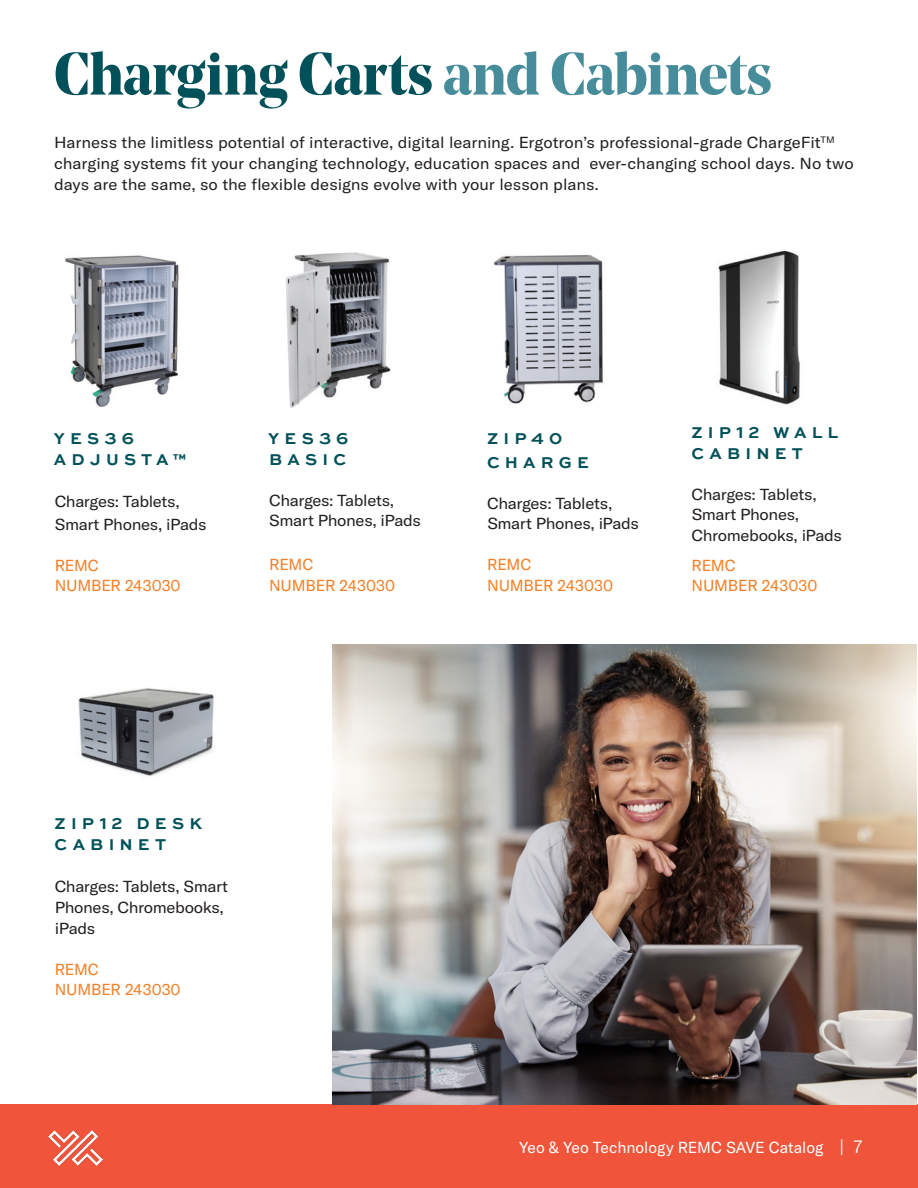
<style>
.page{position:relative;width:918px;height:1188px;background:#fff}
.page>*{position:absolute;margin:0;border:0;box-sizing:border-box;transform-origin:0 0}
.Body{font:700 59.4px "Noe Display";letter-spacing:-.01em;color:#005159;scale:.95 1}
.Body-2{font:700 16.5px/21px "Sweet Sans Pro";letter-spacing:.315em;color:#005159}
.Body-3{font:15.75px/21px "GT America";letter-spacing:-.01em;color:#231f20;scale:1.07 1}
.Body-4{font:15.75px "GT America";letter-spacing:-.015em;color:#f47f26}
.t1{font:15.75px "GT America";letter-spacing:-.005em;color:#fff}
.s1{color:#468c9a}
.s2{font-weight:300;font-size:18px}
</style>
<div class="page">
<div style="left:0;top:1104px;width:918px;height:84px;background:#f0543a"></div>
<img style="left:48px;top:1130px;width:54px;height:36px">
<img style="left:65px;top:255px;width:114px;height:151px">
<img style="left:285px;top:252px;width:106px;height:156px">
<img style="left:718px;top:251px;width:82px;height:154px">
<img style="left:78px;top:688px;width:136px;height:88px">
<img style="left:493px;top:255px;width:110px;height:149px">
<img style="left:333px;top:644px;width:584px;height:460px">
<p class="Body" style="left:54px;top:34px;width:757px">Charging Carts <span class="s1">and Cabinets</span></p>
<p class="Body-3" style="left:54px;top:132px;width:749px">Harness the limitless potential of interactive, digital learning. Ergotron’s professional-grade ChargeFit<sup>TM </sup>charging systems fit your changing technology, education spaces and ever-changing school days. No two days are the same, so the flexible designs evolve with your lesson plans.</p>
<p class="Body-2" style="left:54px;top:427px;width:134px">YES36<br>ADJUSTA™</p>
<p class="Body-3" style="left:55px;top:491px;width:118px">Charges: Tablets,</p>
<p class="Body-3" style="left:55px;top:514px;width:143px">Smart Phones, iPads</p>
<p class="Body-4" style="left:55px;top:556px;width:46px">REMC</p>
<p class="Body-4" style="left:55px;top:577px;width:127px">NUMBER 243030</p>
<p class="Body-2" style="left:268px;top:427px;width:82px">YES36</p>
<p class="Body-2" style="left:269px;top:448px;width:79px">BASIC</p>
<p class="Body-3" style="left:269px;top:490px;width:118px">Charges: Tablets,</p>
<p class="Body-3" style="left:269px;top:510px;width:143px">Smart Phones, iPads</p>
<p class="Body-4" style="left:269px;top:556px;width:46px">REMC</p>
<p class="Body-4" style="left:269px;top:576px;width:127px">NUMBER 243030</p>
<p class="Body-2" style="left:487px;top:427px;width:77px">ZIP40</p>
<p class="Body-2" style="left:487px;top:451px;width:103px">CHARGE</p>
<p class="Body-3" style="left:487px;top:493px;width:118px">Charges: Tablets,</p>
<p class="Body-3" style="left:487px;top:513px;width:143px">Smart Phones, iPads</p>
<p class="Body-4" style="left:487px;top:556px;width:46px">REMC</p>
<p class="Body-4" style="left:487px;top:576px;width:127px">NUMBER 243030</p>
<p class="Body-2" style="left:691px;top:421px;width:148px">ZIP12 WALL<br>CABINET</p>
<p class="Body-3" style="left:692px;top:484px;width:118px">Charges: Tablets,</p>
<p class="Body-3" style="left:692px;top:504px;width:142px">Smart Phones,<br>Chromebooks, iPads</p>
<p class="Body-4" style="left:692px;top:556px;width:46px">REMC</p>
<p class="Body-4" style="left:692px;top:576px;width:127px">NUMBER 243030</p>
<p class="Body-2" style="left:55px;top:812px;width:149px">ZIP12 DESK<br>CABINET</p>
<p class="Body-3" style="left:55px;top:875px;width:164px">Charges: Tablets, Smart<br>Phones, Chromebooks, iPads</p>
<p class="Body-4" style="left:55px;top:960px;width:46px">REMC</p>
<p class="Body-4" style="left:55px;top:980px;width:127px">NUMBER 243030</p>
<p class="t1" style="left:519px;top:1138px;width:345px">Yeo &amp; Yeo Technology REMC SAVE Catalog <span class="s2">| 7</span></p>
</div>
